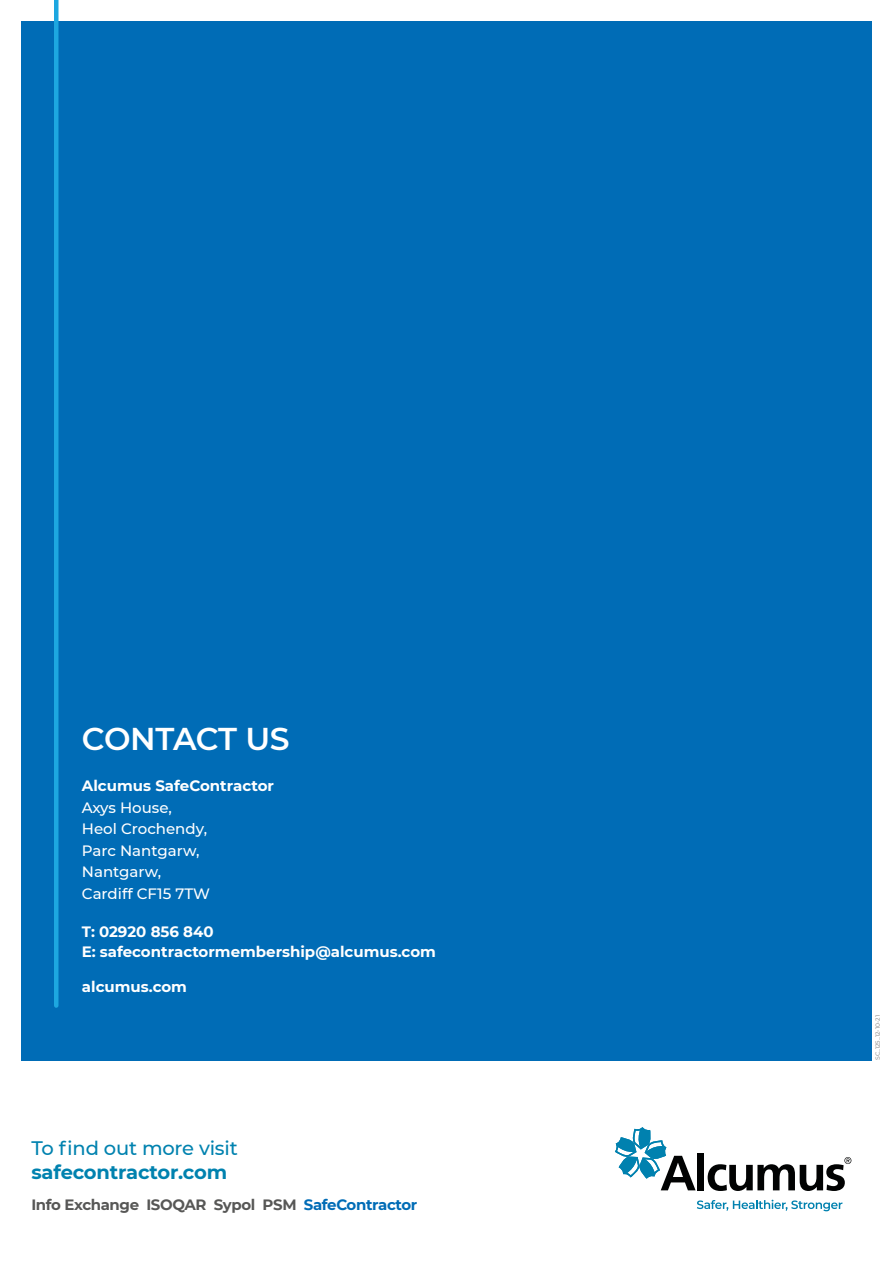
<style>
.page{position:relative;width:893px;height:1263px;background:#fff}
.page>*{position:absolute;margin:0;border:0;box-sizing:border-box;transform-origin:0 0}
.t1{font:600 31.5px "Montserrat";letter-spacing:-.02em;color:#fff}
.t2{font:500 19.5px "Montserrat";letter-spacing:-.01em;color:#0082af}
.t3{font:700 19.5px "Montserrat";letter-spacing:-.01em;color:#0082af}
.t4{font:700 15px/20px "Montserrat";color:#fff}
.t5{font:500 15px/21.5px "Montserrat";color:#fff}
.t6{font:700 15px "Montserrat";letter-spacing:-.025em;color:#575756}
.t7{font:6px "Montserrat";color:#797978}
.s1{color:#006cb6}
</style>
<div class="page">
<div style="left:21px;top:21px;width:851px;height:1039px;background:#006cb6"></div>
<hr style="left:54px;top:0;width:4px;height:1005px;background:#1da7e0">
<svg style="left:697px;top:1200px;width:145px;height:11px"></svg>
<div style="left:698px;top:1153px;width:6px;height:37px;background:#010202"></div>
<svg style="left:708px;top:1157px;width:143px;height:34px"></svg>
<svg style="left:615px;top:1127px;width:81px;height:63px"></svg>
<h1 class="t1" style="left:82px;top:716px;width:209px">CONTACT US</h1>
<p class="t4" style="left:82px;top:775px;width:194px">Alcumus SafeContractor</p>
<p class="t5" style="left:82px;top:796px;width:130px">Axys House,<br>Heol Crochendy,<br>Parc Nantgarw,<br>Nantgarw,<br>Cardiff CF15 7TW</p>
<p class="t4" style="left:82px;top:921px;width:355px">T: 02920 856 840<br>E: safecontractormembership@alcumus.com</p>
<p class="t4" style="left:82px;top:976px;width:107px">alcumus.com</p>
<h2 class="t2" style="left:31px;top:1134px;width:208px">To find out more visit</h2>
<h2 class="t3" style="left:31px;top:1157px;width:197px">safecontractor.com</h2>
<p class="t6" style="left:31px;top:1194px;width:387px">Info Exchange ISOQAR Sypol PSM <span class="s1">SafeContractor</span></p>
<p class="t7" style="left:873px;top:1060px;width:46px;rotate:-90deg">SC_125_12-10-21</p>
</div>
